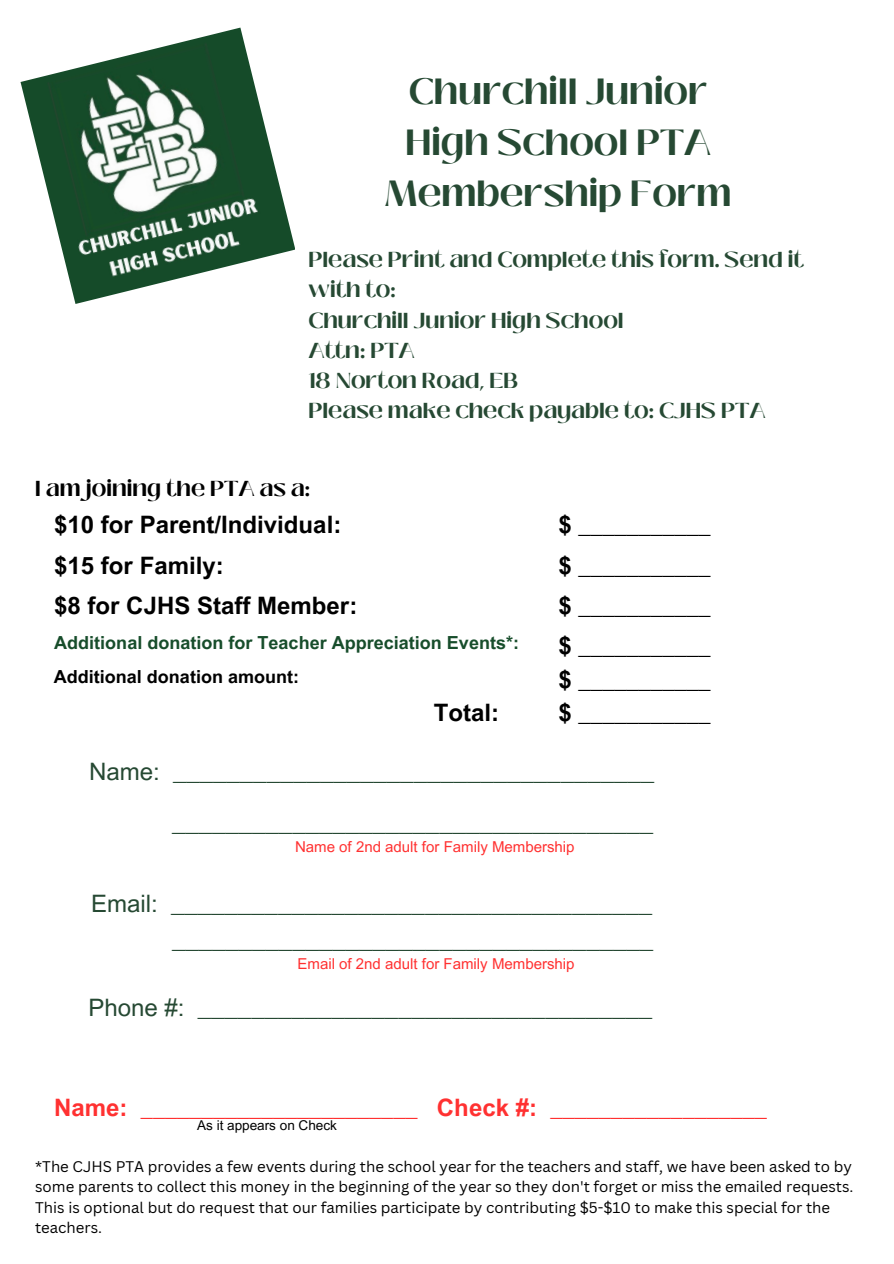
<style>
.page{position:relative;width:894px;height:1264px;background:#fff}
.page>*{position:absolute;margin:0;border:0;box-sizing:border-box;transform-origin:0 0}
.t1{font:700 36.3px/50.7px "Black Mango";color:#264933;text-align:center}
.t2{font:24px "Arial MT Pro";color:#264933}
.t3{font:700 24px "Arial MT Pro";color:#000}
.t4{font:700 24px "Arial MT Pro";color:#ff3131}
.t5{font:700 21.6px/30.2px "Black Mango";color:#264933}
.t6{font:700 21.6px "Black Mango";color:#000}
.t7{font:700 18px "Arial MT Pro";color:#174d2b}
.t8{font:700 18px "Arial MT Pro";color:#000}
.t9{font:15px/20.2px "Canva Sans";color:#000}
.t10{font:15px "Arial MT Pro";color:#ff3131}
.t11{font:13.5px "Arial MT Pro";color:#000}
</style>
<div class="page">
<img style="left:21px;top:28px;width:274px;height:276px">
<p class="t1" style="left:385px;top:67px;width:348px">Churchill Junior<br>High School PTA<br>Membership Form</p>
<p class="t5" style="left:308px;top:245px;width:496px">Please Print and Complete this form. Send it with to:</p>
<p class="t5" style="left:308px;top:305px;width:316px">Churchill Junior High School</p>
<p class="t5" style="left:308px;top:335px;width:108px">Attn: PTA</p>
<p class="t5" style="left:308px;top:365px;width:211px">18 Norton Road, EB</p>
<p class="t5" style="left:308px;top:396px;width:458px">Please make check payable to: CJHS PTA</p>
<p class="t6" style="left:35px;top:472px;width:276px">I am joining the PTA as a:</p>
<p class="t3" style="left:54px;top:516px;width:288px">$10 for Parent/Individual:</p>
<p class="t3" style="left:54px;top:556px;width:171px">$15 for Family:</p>
<p class="t3" style="left:558px;top:516px;width:154px">$ ___________</p>
<p class="t3" style="left:558px;top:556px;width:154px">$ ___________</p>
<p class="t3" style="left:54px;top:596px;width:304px">$8 for CJHS Staff Member:</p>
<p class="t3" style="left:558px;top:596px;width:154px">$ ___________</p>
<p class="t7" style="left:54px;top:636px;width:466px">Additional donation for Teacher Appreciation Events*:</p>
<p class="t8" style="left:54px;top:669px;width:247px">Additional donation amount:</p>
<p class="t3" style="left:558px;top:636px;width:154px">$ ___________</p>
<p class="t3" style="left:558px;top:670px;width:154px">$ ___________</p>
<p class="t3" style="left:433px;top:703px;width:67px">Total:</p>
<p class="t3" style="left:558px;top:703px;width:154px">$ ___________</p>
<p class="t2" style="left:89px;top:763px;width:566px">Name: ____________________________________</p>
<p class="t2" style="left:172px;top:813px;width:482px">____________________________________</p>
<p class="t10" style="left:295px;top:840px;width:281px">Name of 2nd adult for Family Membership</p>
<p class="t2" style="left:91px;top:894px;width:562px">Email: ____________________________________</p>
<p class="t2" style="left:172px;top:930px;width:482px">____________________________________</p>
<p class="t10" style="left:297px;top:958px;width:278px">Email of 2nd adult for Family Membership</p>
<p class="t2" style="left:88px;top:998px;width:565px">Phone #: __________________________________</p>
<p class="t4" style="left:54px;top:1098px;width:364px">Name: _______________________</p>
<p class="t4" style="left:437px;top:1098px;width:331px">Check #: __________________</p>
<p class="t11" style="left:197px;top:1120px;width:141px">As it appears on Check</p>
<p class="t9" style="left:35px;top:1156px;width:819px">*The CJHS PTA provides a few events during the school year for the teachers and staff, we have been asked to by some parents to collect this money in the beginning of the year so they don't forget or miss the emailed requests.<br>This is optional but do request that our families participate by contributing $5-$10 to make this special for the teachers.</p>
</div>
